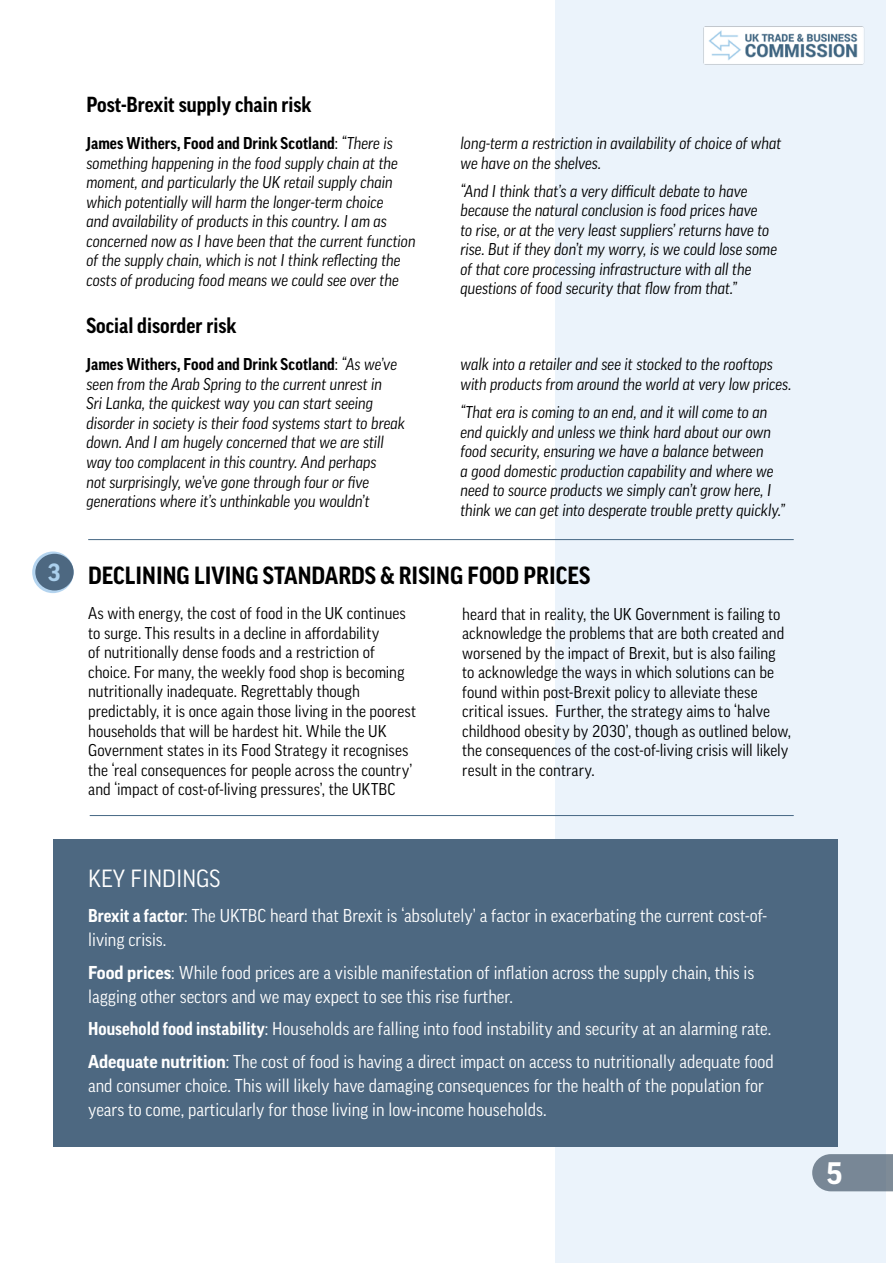
<style>
.page{position:relative;width:893px;height:1263px;background:#fff}
.page>*{position:absolute;margin:0;border:0;box-sizing:border-box;transform-origin:0 0}
.t1{font:700 30px "Good Pro";color:#fff}
.t2{font:700 24px "Good Pro Narr";color:#000}
.t3{font:24px "Good Pro Narr";color:#fff}
.t4{font:700 24px "Good Pro";color:#abd0ed}
.t5{font:700 21px "Good Pro Narr";color:#000}
.t6{font:18px/24px "Good Pro Narr";color:#fff}
.t7{font:italic 16.5px/19.5px "Good Pro Narr";letter-spacing:-.005em;color:#000}
.t8{font:16.5px/19.5px "Good Pro Narr";color:#000}
.s1{font-weight:700;font-style:normal}
.s2{font-style:normal}
.s3{font-weight:700}
.s4{font-family:"Good Pro";font-weight:700}
</style>
<div class="page">
<div style="left:555px;top:0;width:330px;height:1263px;background:#ebf3fb"></div>
<div style="left:53px;top:839px;width:784px;height:308px;background:#4d6881"></div>
<img style="left:703px;top:26px;width:161px;height:39px">
<svg style="left:812px;top:1154px;width:81px;height:37px;background:#7e8d9b"></svg>
<svg style="left:32px;top:551px;width:42px;height:42px"></svg>
<div style="left:35px;top:554px;width:39px;height:36px;background:#4d6881;border-radius:50%"></div>
<hr style="left:88px;top:539px;width:706px;height:1px;background:#466784">
<hr style="left:90px;top:815px;width:704px;height:1px;background:#466784">
<h2 class="t4" style="left:48px;top:558px;width:14px">3</h2>
<p class="t5" style="left:86px;top:92px;width:227px">Post-Brexit supply chain risk</p>
<p class="t7" style="left:86px;top:134px;width:331px"><span class="s1">James Withers, Food and Drink Scotland</span><span class="s2">:</span> “There is something happening in the food supply chain at the moment, and particularly the UK retail supply chain which potentially will harm the longer-term choice<br>and availability of products in this country. I am as concerned now as I have been that the current function of the supply chain, which is not I think reflecting the costs of producing food means we could see over the</p>
<p class="t7" style="left:460px;top:134px;width:322px">long-term a restriction in availability of choice of what we have on the shelves.</p>
<p class="t7" style="left:460px;top:181px;width:318px">“And I think that’s a very difficult debate to have because the natural conclusion is food prices have<br>to rise, or at the very least suppliers’ returns have to rise. But if they don’t my worry, is we could lose some of that core processing infrastructure with all the questions of food security that flow from that.”</p>
<p class="t5" style="left:86px;top:313px;width:152px">Social disorder risk</p>
<p class="t7" style="left:86px;top:355px;width:320px"><span class="s1">James Withers, Food and Drink Scotland</span><span class="s2">:</span> “As we’ve seen from the Arab Spring to the current unrest in<br>Sri Lanka, the quickest way you can start seeing disorder in society is their food systems start to break down. And I am hugely concerned that we are still way too complacent in this country. And perhaps<br>not surprisingly, we’ve gone through four or five generations where it’s unthinkable you wouldn’t</p>
<p class="t7" style="left:460px;top:355px;width:333px">walk into a retailer and see it stocked to the rooftops with products from around the world at very low prices.</p>
<p class="t7" style="left:460px;top:402px;width:326px">“That era is coming to an end, and it will come to an end quickly and unless we think hard about our own food security, ensuring we have a balance between<br>a good domestic production capability and where we need to source products we simply can’t grow here, I think we can get into desperate trouble pretty quickly.”</p>
<h2 class="t2" style="left:88px;top:562px;width:504px">DECLINING LIVING STANDARDS &amp; RISING FOOD PRICES</h2>
<p class="t8" style="left:88px;top:604px;width:329px">As with energy, the cost of food in the UK continues to surge. This results in a decline in affordability<br>of nutritionally dense foods and a restriction of choice. For many, the weekly food shop is becoming nutritionally inadequate. Regrettably though predictably, it is once again those living in the poorest households that will be hardest hit. While the UK Government states in its Food Strategy it recognises the ‘real consequences for people across the country’ and ‘impact of cost-of-living pressures’, the UKTBC</p>
<p class="t8" style="left:462px;top:604px;width:330px">heard that in reality, the UK Government is failing to acknowledge the problems that are both created and worsened by the impact of Brexit, but is also failing to acknowledge the ways in which solutions can be found within post-Brexit policy to alleviate these critical issues. Further, the strategy aims to ‘halve childhood obesity by 2030’, though as outlined below, the consequences of the cost-of-living crisis will likely result in the contrary.</p>
<h2 class="t3" style="left:88px;top:864px;width:134px">KEY FINDINGS</h2>
<p class="t6" style="left:88px;top:904px;width:680px"><span class="s3">Brexit a factor</span>: The UKTBC heard that Brexit is ‘absolutely’ a factor in exacerbating the current cost-of&shy;living crisis.</p>
<p class="t6" style="left:88px;top:960px;width:668px"><span class="s4">Food prices</span>: While food prices are a visible manifestation of inflation across the supply chain, this is lagging other sectors and we may expect to see this rise further.</p>
<p class="t6" style="left:88px;top:1012px;width:687px;line-height:32.5px"><span class="s3">Household food instability</span>: Households are falling into food instability and security at an alarming rate.<br><span class="s4">Adequate nutrition</span>: The cost of food is having a direct impact on access to nutritionally adequate food</p>
<p class="t6" style="left:88px;top:1073px;width:677px">and consumer choice. This will likely have damaging consequences for the health of the population for years to come, particularly for those living in low-income households.</p>
<h1 class="t1" style="left:827px;top:1156px;width:17px">5</h1>
</div>
